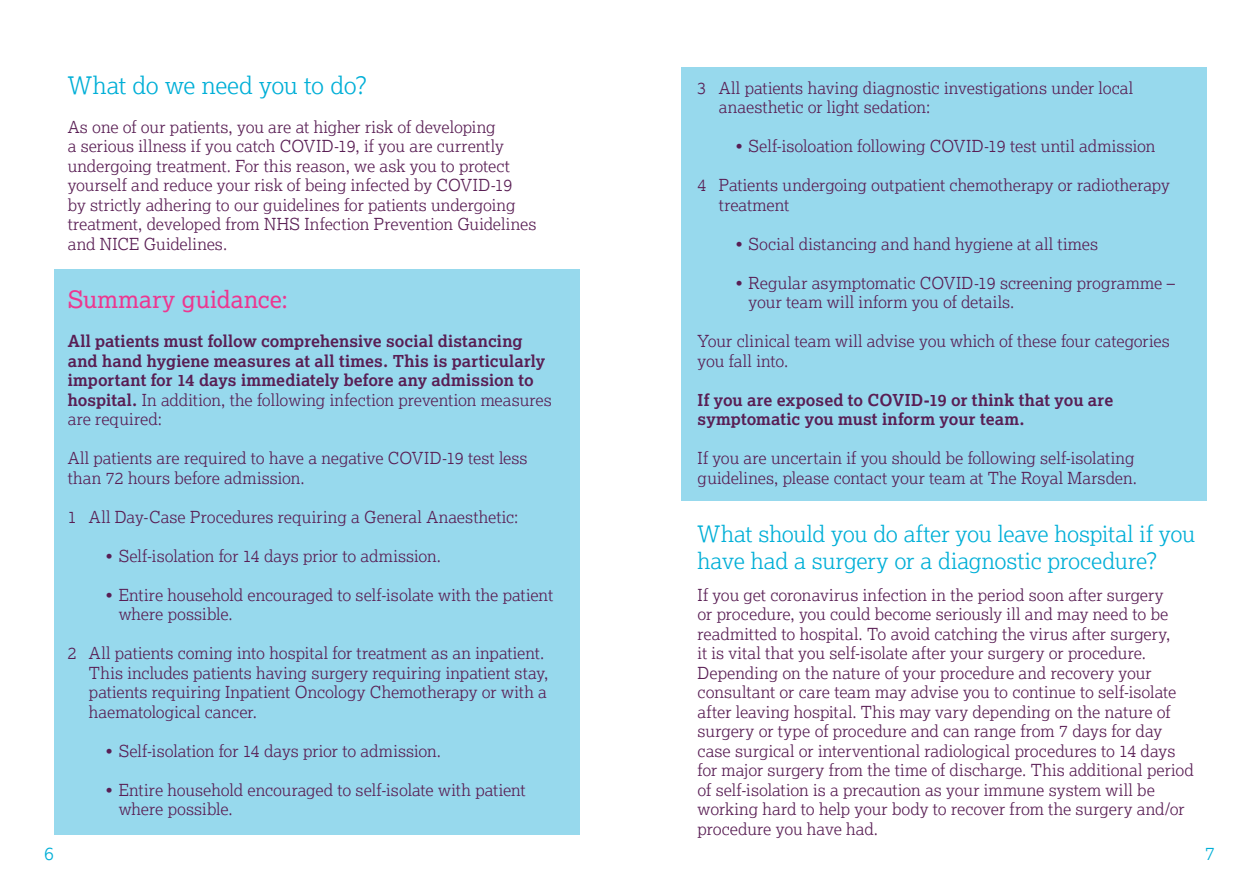
<style>
.page{position:relative;width:1259px;height:893px;background:#fff}
.page>*{position:absolute;margin:0;border:0;box-sizing:border-box;transform-origin:0 0}
.Section_Heading{font:300 24px "Lexia";letter-spacing:-.015em;color:#00afd7}
.Body{font:24px "Lexia";letter-spacing:.01em;color:#ed3790}
.Section_Heading-2{font:300 22.5px/27px "Lexia";letter-spacing:-.01em;color:#00afd7}
.t1{font:300 18px "Lexia";color:#00afd7}
.Body-2{font:300 16.5px/19.5px "Lexia";color:#591e54}
.Body-3{font:700 16.5px/19.5px "Lexia";letter-spacing:.005em;color:#591e54}
.s1{font-weight:300}
</style>
<div class="page">
<div style="left:54px;top:269px;width:525px;height:566px;background:#97d9ed"></div>
<div style="left:681px;top:67px;width:525px;height:434px;background:#97d9ed"></div>
<p class="Section_Heading" style="left:68px;top:70px;width:301px">What do we need you to do?</p>
<p class="Body-2" style="left:68px;top:116px;width:470px">As one of our patients, you are at higher risk of developing<br>a serious illness if you catch COVID-19, if you are currently undergoing treatment. For this reason, we ask you to protect yourself and reduce your risk of being infected by COVID-19<br>by strictly adhering to our guidelines for patients undergoing treatment, developed from NHS Infection Prevention Guidelines and NICE Guidelines.</p>
<p class="Body" style="left:68px;top:284px;width:222px">Summary guidance:</p>
<p class="Body-3" style="left:68px;top:331px;width:486px">All patients must follow comprehensive social distancing and hand hygiene measures at all times. This is particularly important for 14 days immediately before any admission to hospital. <span class="s1">In addition, the following infection prevention measures are required:</span></p>
<p class="Body-2" style="left:68px;top:448px;width:461px">All patients are required to have a negative COVID-19 test less than 72 hours before admission.</p>
<p class="Body-2" style="left:68px;top:506px;width:452px">1 All Day-Case Procedures requiring a General Anaesthetic:</p>
<p class="Body-2" style="left:106px;top:545px;width:336px">• Self-isolation for 14 days prior to admission.</p>
<p class="Body-2" style="left:119px;top:584px;width:436px;text-indent:-13px">• Entire household encouraged to self-isolate with the patient where possible.</p>
<p class="Body-2" style="left:89px;top:643px;width:461px;text-indent:-21px">2 All patients coming into hospital for treatment as an inpatient.<br>This includes patients having surgery requiring inpatient stay, patients requiring Inpatient Oncology Chemotherapy or with a haematological cancer.</p>
<p class="Body-2" style="left:106px;top:740px;width:336px">• Self-isolation for 14 days prior to admission.</p>
<p class="Body-2" style="left:119px;top:779px;width:408px;text-indent:-13px">• Entire household encouraged to self-isolate with patient where possible.</p>
<p class="Body-2" style="left:719px;top:77px;width:416px;text-indent:-21px">3 All patients having diagnostic investigations under local anaesthetic or light sedation:</p>
<p class="Body-2" style="left:736px;top:136px;width:421px">• Self-isoloation following COVID-19 test until admission</p>
<p class="Body-2" style="left:719px;top:175px;width:452px;text-indent:-21px">4 Patients undergoing outpatient chemotherapy or radiotherapy treatment</p>
<p class="Body-2" style="left:736px;top:233px;width:364px">• Social distancing and hand hygiene at all times</p>
<p class="Body-2" style="left:748px;top:272px;width:428px;text-indent:-13px">• Regular asymptomatic COVID-19 screening programme – your team will inform you of details.</p>
<p class="Body-2" style="left:697px;top:331px;width:473px">Your clinical team will advise you which of these four categories you fall into.</p>
<p class="Body-3" style="left:697px;top:389px;width:417px">If you are exposed to COVID-19 or think that you are symptomatic you must inform your team.</p>
<p class="Body-2" style="left:697px;top:448px;width:441px">If you are uncertain if you should be following self-isolating guidelines, please contact your team at The Royal Marsden.</p>
<p class="Section_Heading-2" style="left:697px;top:520px;width:499px">What should you do after you leave hospital if you have had a surgery or a diagnostic procedure?</p>
<p class="Body-2" style="left:697px;top:584px;width:498px">If you get coronavirus infection in the period soon after surgery<br>or procedure, you could become seriously ill and may need to be readmitted to hospital. To avoid catching the virus after surgery,<br>it is vital that you self-isolate after your surgery or procedure.<br>Depending on the nature of your procedure and recovery your consultant or care team may advise you to continue to self-isolate after leaving hospital. This may vary depending on the nature of surgery or type of procedure and can range from 7 days for day case surgical or interventional radiological procedures to 14 days for major surgery from the time of discharge. This additional period of self-isolation is a precaution as your immune system will be working hard to help your body to recover from the surgery and/or procedure you have had.</p>
<p class="t1" style="left:44px;top:842px;width:11px">6</p>
<p class="t1" style="left:1205px;top:842px;width:11px">7</p>
</div>
